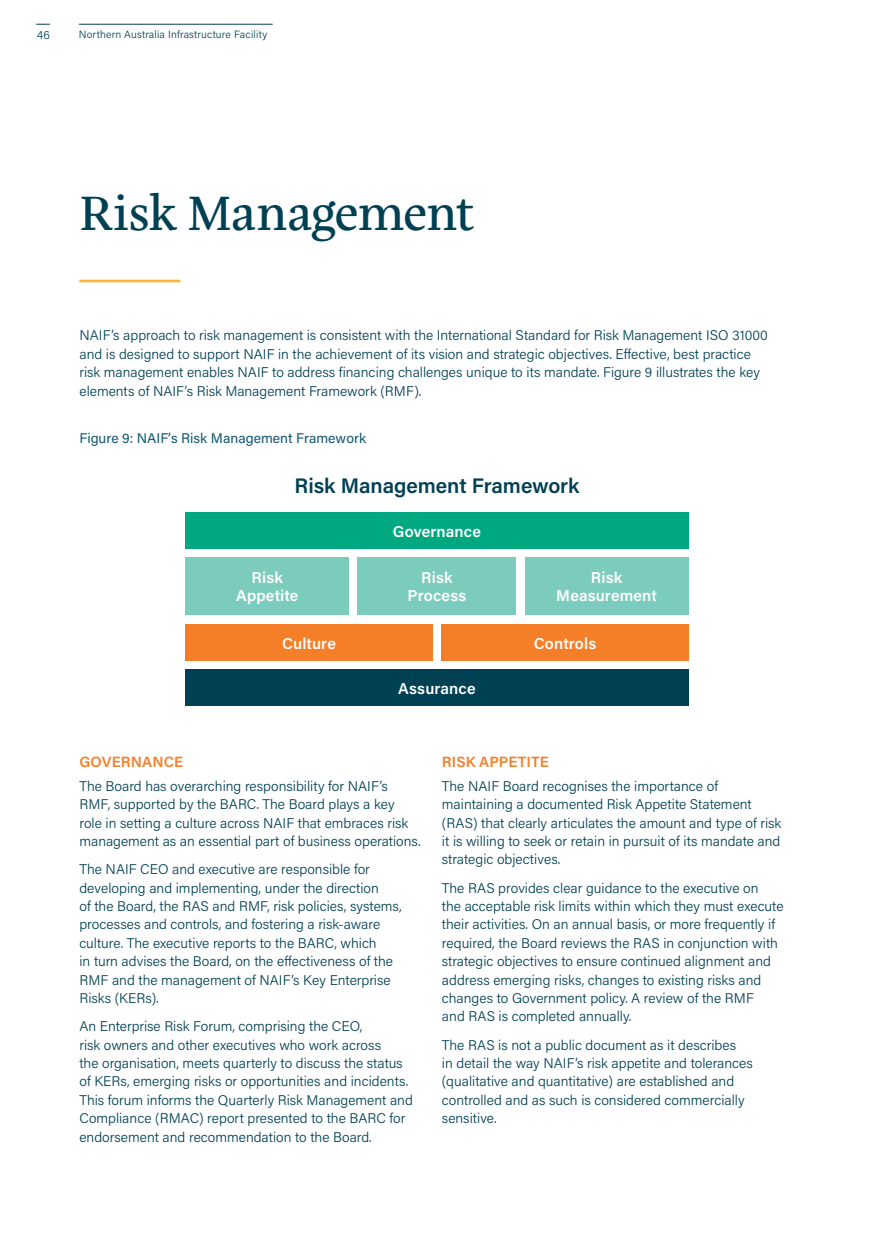
<style>
.page{position:relative;width:874px;height:1241px;background:#fff}
.page>*{position:absolute;margin:0;border:0;box-sizing:border-box;transform-origin:0 0}
.t1{font:49px "Eskorte Latin";letter-spacing:-.025em;color:#004053}
.t2{font:600 21px "Acumin Pro";letter-spacing:-.005em;color:#004053}
.t3{font:600 15.75px/17.5px "Acumin Pro";letter-spacing:.01em;color:#fff;text-align:center}
.t4{font:600 14.88px "Acumin Pro";letter-spacing:.005em;color:#f57e29}
.t5{font:300 14px/18.4px "Acumin Pro";color:#004053}
.t6{font:14px "Acumin Pro";color:#11566f}
.t7{font:300 11.38px "Acumin Pro";color:#004053}
.t8{font:300 10.5px "Acumin Pro";letter-spacing:.015em;color:#004053}
</style>
<div class="page">
<hr style="left:79px;top:280px;width:101px;height:2px;background:#fcb53b">
<div style="left:185px;top:512px;width:503px;height:37px;background:#00a880"></div>
<div style="left:185px;top:669px;width:503px;height:37px;background:#004053"></div>
<div style="left:185px;top:624px;width:247px;height:37px;background:#f57e29"></div>
<div style="left:441px;top:624px;width:247px;height:37px;background:#f57e29"></div>
<div style="left:185px;top:557px;width:164px;height:58px;background:#7cccbd"></div>
<div style="left:357px;top:557px;width:159px;height:58px;background:#7cccbd"></div>
<div style="left:524px;top:557px;width:164px;height:58px;background:#7cccbd"></div>
<svg style="left:36px;top:24px;width:14px;height:1px"></svg>
<hr style="left:79px;top:24px;width:193px;height:1px;background:#004053">
<p class="t7" style="left:37px;top:27px;width:14px">46</p>
<p class="t8" style="left:79px;top:27px;width:190px">Northern Australia Infrastructure Facility</p>
<h1 class="t1" style="left:79px;top:184px;width:395px">Risk Management</h1>
<p class="t5" style="left:79px;top:326px;width:689px">NAIF’s approach to risk management is consistent with the International Standard for Risk Management ISO 31000 and is designed to support NAIF in the achievement of its vision and strategic objectives. Effective, best practice risk management enables NAIF to address financing challenges unique to its mandate. Figure 9 illustrates the key elements of NAIF’s Risk Management Framework (RMF).</p>
<p class="t6" style="left:79px;top:428px;width:288px">Figure 9: NAIF’s Risk Management Framework</p>
<h2 class="t2" style="left:294px;top:471px;width:286px">Risk Management Framework</h2>
<p class="t3" style="left:393px;top:521px;width:90px">Governance</p>
<p class="t3" style="left:236px;top:568px;width:64px">Risk<br>Appetite</p>
<p class="t3" style="left:407px;top:568px;width:60px">Risk<br>Process</p>
<p class="t3" style="left:556px;top:568px;width:102px">Risk<br>Measurement</p>
<p class="t3" style="left:282px;top:633px;width:55px">Culture</p>
<p class="t3" style="left:533px;top:633px;width:64px">Controls</p>
<p class="t3" style="left:398px;top:678px;width:79px">Assurance</p>
<p class="t4" style="left:79px;top:751px;width:105px">GOVERNANCE</p>
<p class="t5" style="left:79px;top:776px;width:342px">The Board has overarching responsibility for NAIF’s RMF, supported by the BARC. The Board plays a key<br>role in setting a culture across NAIF that embraces risk management as an essential part of business operations.</p>
<p class="t5" style="left:79px;top:859px;width:324px">The NAIF CEO and executive are responsible for developing and implementing, under the direction<br>of the Board, the RAS and RMF, risk policies, systems, processes and controls, and fostering a risk-aware culture. The executive reports to the BARC, which<br>in turn advises the Board, on the effectiveness of the RMF and the management of NAIF’s Key Enterprise Risks (KERs).</p>
<p class="t5" style="left:79px;top:1016px;width:335px">An Enterprise Risk Forum, comprising the CEO,<br>risk owners and other executives who work across<br>the organisation, meets quarterly to discuss the status of KERs, emerging risks or opportunities and incidents.<br>This forum informs the Quarterly Risk Management and Compliance (RMAC) report presented to the BARC for endorsement and recommendation to the Board.</p>
<p class="t4" style="left:441px;top:751px;width:108px">RISK APPETITE</p>
<p class="t5" style="left:441px;top:776px;width:341px">The NAIF Board recognises the importance of maintaining a documented Risk Appetite Statement (RAS) that clearly articulates the amount and type of risk it is willing to seek or retain in pursuit of its mandate and strategic objectives.</p>
<p class="t5" style="left:441px;top:877px;width:343px">The RAS provides clear guidance to the executive on<br>the acceptable risk limits within which they must execute their activities. On an annual basis, or more frequently if required, the Board reviews the RAS in conjunction with strategic objectives to ensure continued alignment and address emerging risks, changes to existing risks and changes to Government policy. A review of the RMF<br>and RAS is completed annually.</p>
<p class="t5" style="left:441px;top:1034px;width:312px">The RAS is not a public document as it describes<br>in detail the way NAIF’s risk appetite and tolerances (qualitative and quantitative) are established and controlled and as such is considered commercially sensitive.</p>
</div>
